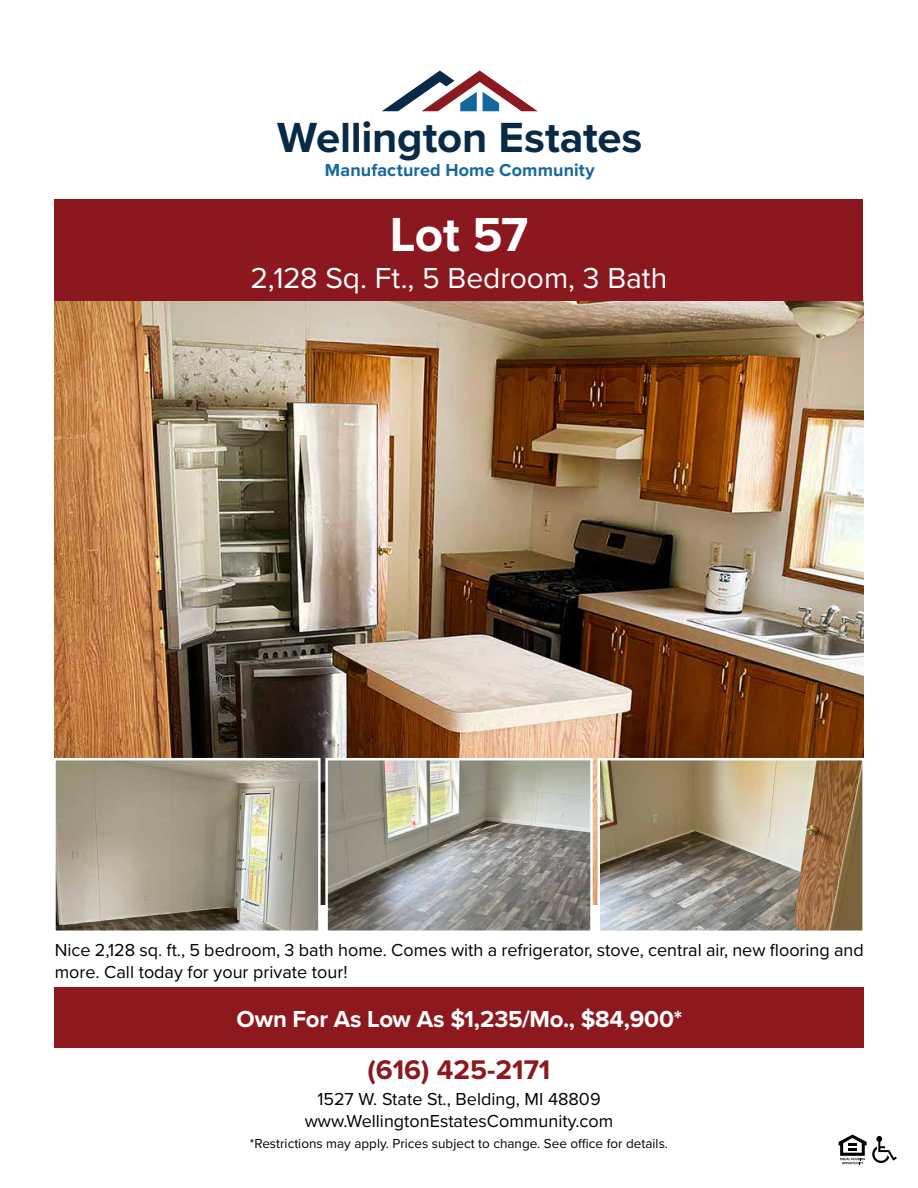
<style>
.page{position:relative;width:918px;height:1188px;background:#fff}
.page>*{position:absolute;margin:0;border:0;box-sizing:border-box;transform-origin:0 0}
.t1{font:700 49.5px "Proxima Nova";color:#fff}
.t2{font:700 43.65px "Proxima Nova";letter-spacing:-.005em;color:#082a47}
.t3{font:30px "Proxima Nova";letter-spacing:-.005em;color:#fff}
.t4{font:700 27.9px "Proxima Nova";color:#8d191f}
.t5{font:700 24px "Proxima Nova";letter-spacing:-.01em;color:#fff}
.t6{font:18px/21.6px "Proxima Nova";color:#000}
.t7{font:700 18px "Proxima Nova";letter-spacing:.01em;color:#15689b}
.t8{font:13.5px "Proxima Nova";color:#000}
</style>
<div class="page">
<img style="left:55px;top:296px;width:809px;height:608px">
<div style="left:55px;top:199px;width:808px;height:102px;background:#8c181f"></div>
<svg style="left:382px;top:71px;width:156px;height:40px"></svg>
<svg style="left:839px;top:1135px;width:58px;height:29px"></svg>
<div style="left:55px;top:987px;width:809px;height:61px;background:#8d191f"></div>
<img style="left:56px;top:761px;width:262px;height:169px">
<div style="left:53px;top:758px;width:268px;height:175px;border:2px solid #fff"></div>
<img style="left:328px;top:761px;width:262px;height:169px">
<div style="left:325px;top:758px;width:268px;height:175px;border:2px solid #fff"></div>
<img style="left:601px;top:761px;width:261px;height:169px">
<div style="left:598px;top:758px;width:267px;height:175px;border:2px solid #fff"></div>
<h2 class="t2" style="left:277px;top:105px;width:367px">Wellington Estates</h2>
<p class="t7" style="left:325px;top:156px;width:271px">Manufactured Home Community</p>
<h1 class="t1" style="left:390px;top:197px;width:140px">Lot 57</h1>
<h3 class="t3" style="left:251px;top:256px;width:418px">2,128 Sq. Ft., 5 Bedroom, 3 Bath</h3>
<p class="t6" style="left:55px;top:939px;width:811px">Nice 2,128 sq. ft., 5 bedroom, 3 bath home. Comes with a refrigerator, stove, central air, new flooring and more. Call today for your private tour!</p>
<h3 class="t5" style="left:237px;top:1001px;width:447px">Own For As Low As $1,235/Mo., $84,900*</h3>
<h3 class="t4" style="left:368px;top:1049px;width:184px">(616) 425-2171</h3>
<p class="t6" style="left:305px;top:1088px;width:310px;text-align:center">1527 W. State St., Belding, MI 48809 www.WellingtonEstatesCommunity.com</p>
<p class="t8" style="left:250px;top:1133px;width:420px">*Restrictions may apply. Prices subject to change. See office for details.</p>
</div>
